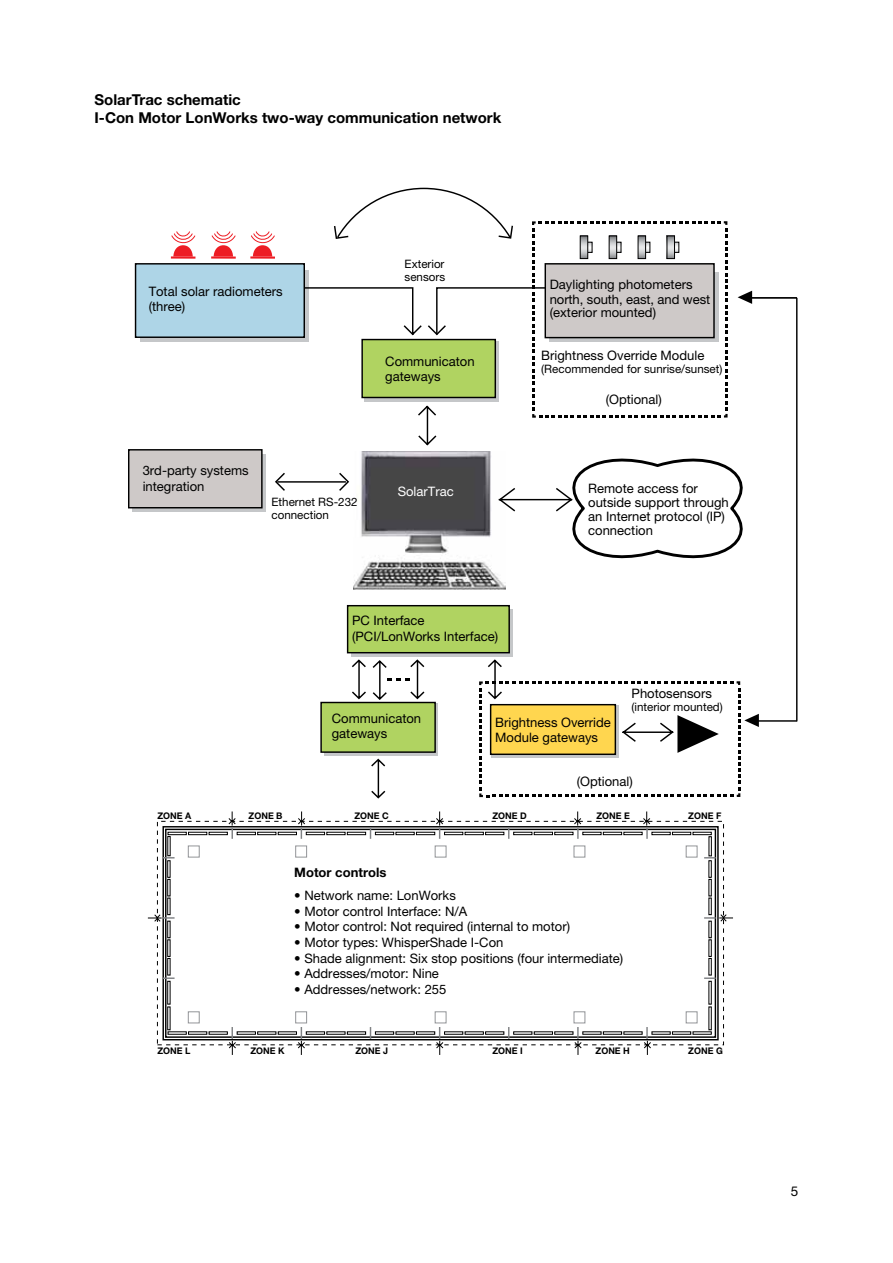
<style>
.page{position:relative;width:893px;height:1263px;background:#fff}
.page>*{position:absolute;margin:0;border:0;box-sizing:border-box;transform-origin:0 0}
.t1{font:700 15px/18px "Helvetica Neue LT Std";color:#000}
.t2{font:13.5px "Helvetica Neue LT Std";color:#000}
.t3{font:13.05px/15.6px "Helvetica Neue LT Std";color:#000}
.t4{font:700 13.05px "Helvetica Neue LT Std";color:#000}
.t5{font:13.05px "Helvetica Neue";color:#000}
.t6{font:13.05px "Helvetica Neue LT Std";color:#fff}
.t7{font:11.55px/13px "Helvetica Neue LT Std";color:#000}
.t8{font:700 9.15px "Helvetica Neue";color:#000}
</style>
<div class="page">
<svg style="left:147px;top:811px;width:586px;height:244px"></svg>
<div style="left:157px;top:821px;width:567px;height:224px;border:1px dashed #000"></div>
<hr style="left:748px;top:297px;width:49px;height:2px;background:#000">
<hr style="left:796px;top:298px;width:1px;height:423px;background:#000">
<hr style="left:757px;top:720px;width:40px;height:2px;background:#000">
<svg style="left:128px;top:187px;width:634px;height:612px"></svg>
<p class="t1" style="left:94px;top:91px;width:408px">SolarTrac schematic<br>I-Con Motor LonWorks two-way communication network</p>
<p class="t3" style="left:149px;top:284px;width:136px;line-height:14.5px">Total solar radiometers (three)</p>
<p class="t7" style="left:405px;top:257px;width:42px">Exterior sensors</p>
<p class="t3" style="left:385px;top:353px;width:91px">Communicaton gateways</p>
<p class="t3" style="left:143px;top:462px;width:108px">3rd-party systems integration</p>
<p class="t7" style="left:271px;top:495px;width:88px">Ethernet RS-232 connection</p>
<p class="t6" style="left:398px;top:483px;width:58px">SolarTrac</p>
<p class="t3" style="left:352px;top:613px;width:148px">PC Interface (PCI/LonWorks Interface)</p>
<p class="t3" style="left:550px;top:277px;width:162px;line-height:14.5px">Daylighting photometers north, south, east, and west</p>
<p class="t3" style="left:550px;top:304px;width:108px">(exterior mounted)</p>
<p class="t3" style="left:541px;top:348px;width:165px">Brightness Override Module</p>
<p class="t7" style="left:541px;top:363px;width:183px">(Recommended for sunrise/sunset)</p>
<p class="t3" style="left:606px;top:391px;width:58px">(Optional)</p>
<p class="t3" style="left:588px;top:481px;width:142px;line-height:14.1px">Remote access for outside support through an Internet protocol (IP) connection</p>
<p class="t3" style="left:332px;top:710px;width:91px">Communicaton gateways</p>
<p class="t3" style="left:495px;top:714px;width:117px">Brightness Override<br>Module gateways</p>
<p class="t3" style="left:631px;top:685px;width:82px">Photosensors</p>
<p class="t7" style="left:631px;top:700px;width:93px">(interior mounted)</p>
<p class="t5" style="left:577px;top:773px;width:58px">(Optional)</p>
<p class="t8" style="left:157px;top:810px;width:35px">ZONE A</p>
<p class="t8" style="left:249px;top:810px;width:35px">ZONE B</p>
<p class="t8" style="left:354px;top:810px;width:36px">ZONE C</p>
<p class="t8" style="left:492px;top:810px;width:36px">ZONE D</p>
<p class="t8" style="left:596px;top:810px;width:35px">ZONE E</p>
<p class="t8" style="left:688px;top:810px;width:34px">ZONE F</p>
<p class="t4" style="left:294px;top:864px;width:94px">Motor controls</p>
<p class="t3" style="left:294px;top:887px;width:163px">• Network name: LonWorks</p>
<p class="t3" style="left:294px;top:903px;width:175px">• Motor control Interface: N/A</p>
<p class="t3" style="left:294px;top:919px;width:277px">• Motor control: Not required (internal to motor)</p>
<p class="t3" style="left:294px;top:934px;width:211px">• Motor types: WhisperShade I-Con</p>
<p class="t3" style="left:294px;top:950px;width:330px">• Shade alignment: Six stop positions (four intermediate)</p>
<p class="t3" style="left:294px;top:966px;width:146px">• Addresses/motor: Nine</p>
<p class="t3" style="left:294px;top:981px;width:154px">• Addresses/network: 255</p>
<p class="t8" style="left:157px;top:1045px;width:34px">ZONE L</p>
<p class="t8" style="left:250px;top:1045px;width:36px">ZONE K</p>
<p class="t8" style="left:355px;top:1045px;width:34px">ZONE J</p>
<p class="t8" style="left:492px;top:1045px;width:32px">ZONE I</p>
<p class="t8" style="left:596px;top:1045px;width:36px">ZONE H</p>
<p class="t8" style="left:688px;top:1045px;width:36px">ZONE G</p>
<p class="t2" style="left:791px;top:1183px;width:9px">5</p>
</div>
